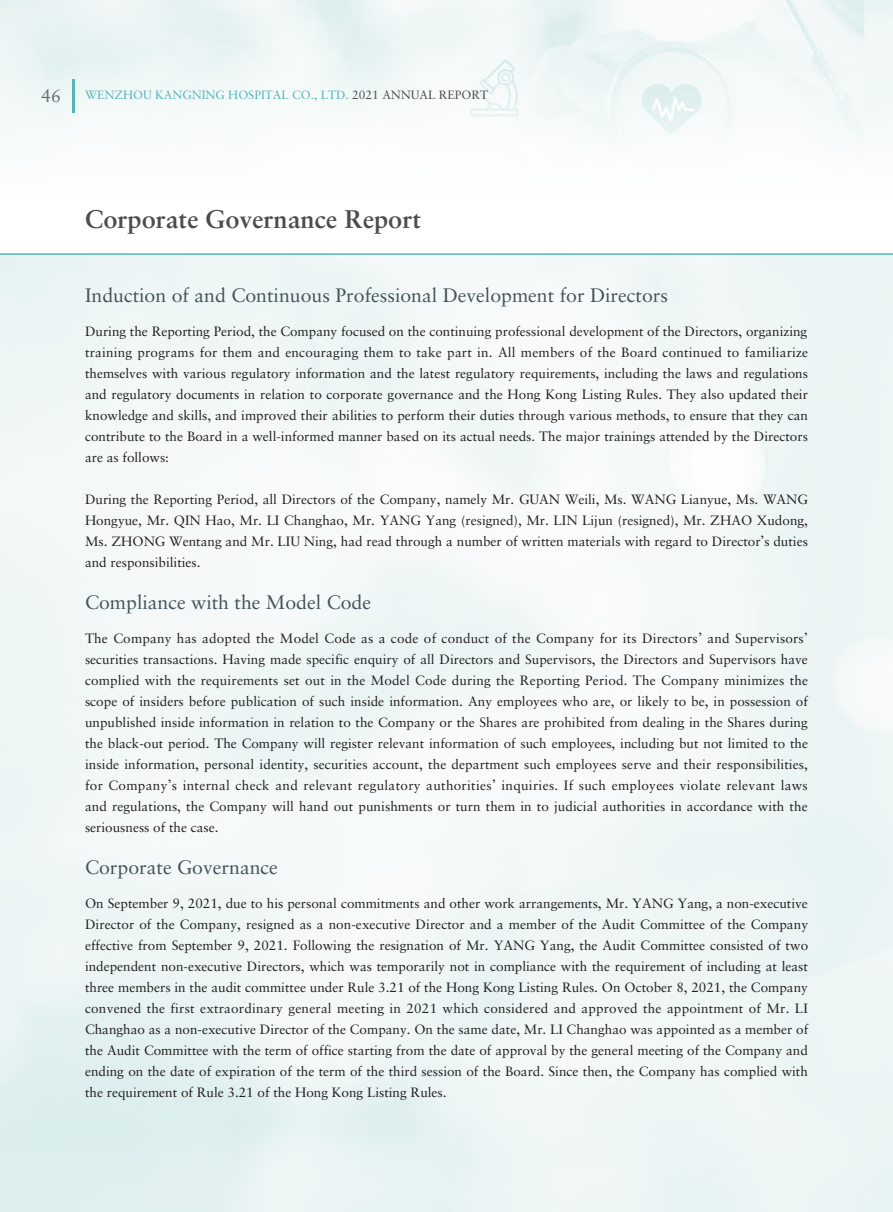
<style>
.page{position:relative;width:893px;height:1212px;background:#fff}
.page>*{position:absolute;margin:0;border:0;box-sizing:border-box;transform-origin:0 0}
.t1{font:700 25.5px "Sabon LT Std";color:#4b4c4d}
.t2{font:19.5px "Sabon LT Std";color:#42535a}
.t3{font:18px "Sabon LT Std";color:#6c6d70}
.t4{font:13.5px/21px "Sabon LT Std";color:#231f20;text-align:justify}
.t5{font:12px "Sabon LT Std";color:#55b6b3}
.s1{color:#4b4c4d}
</style>
<div class="page">
<hr style="left:0;top:253px;width:893px;height:2px;background:#55b6b3">
<img style="left:0;top:0;width:893px;height:143px">
<hr style="left:72px;top:79px;width:2px;height:33px;background:#55b6b3">
<h3 class="t3" style="left:41px;top:85px;width:22px">46</h3>
<p class="t5" style="left:85px;top:88px;width:405px">WENZHOU KANGNING HOSPITAL CO., LTD. <span class="s1">2021 ANNUAL REPORT</span></p>
<h1 class="t1" style="left:85px;top:203px;width:337px">Corporate Governance Report</h1>
<h2 class="t2" style="left:85px;top:284px;width:584px">Induction of and Continuous Professional Development for Directors</h2>
<p class="t4" style="left:85px;top:321px;width:725px">During the Reporting Period, the Company focused on the continuing professional development of the Directors, organizing training programs for them and encouraging them to take part in. All members of the Board continued to familiarize themselves with various regulatory information and the latest regulatory requirements, including the laws and regulations and regulatory documents in relation to corporate governance and the Hong Kong Listing Rules. They also updated their knowledge and skills, and improved their abilities to perform their duties through various methods, to ensure that they can contribute to the Board in a well-informed manner based on its actual needs. The major trainings attended by the Directors are as follows:</p>
<p class="t4" style="left:85px;top:489px;width:724px">During the Reporting Period, all Directors of the Company, namely Mr. GUAN Weili, Ms. WANG Lianyue, Ms. WANG Hongyue, Mr. QIN Hao, Mr. LI Changhao, Mr. YANG Yang (resigned), Mr. LIN Lijun (resigned), Mr. ZHAO Xudong, Ms. ZHONG Wentang and Mr. LIU Ning, had read through a number of written materials with regard to Director’s duties and responsibilities.</p>
<h2 class="t2" style="left:85px;top:591px;width:288px">Compliance with the Model Code</h2>
<p class="t4" style="left:85px;top:627px;width:724px">The Company has adopted the Model Code as a code of conduct of the Company for its Directors’ and Supervisors’ securities transactions. Having made specific enquiry of all Directors and Supervisors, the Directors and Supervisors have complied with the requirements set out in the Model Code during the Reporting Period. The Company minimizes the scope of insiders before publication of such inside information. Any employees who are, or likely to be, in possession of unpublished inside information in relation to the Company or the Shares are prohibited from dealing in the Shares during the black-out period. The Company will register relevant information of such employees, including but not limited to the inside information, personal identity, securities account, the department such employees serve and their responsibilities, for Company’s internal check and relevant regulatory authorities’ inquiries. If such employees violate relevant laws and regulations, the Company will hand out punishments or turn them in to judicial authorities in accordance with the seriousness of the case.</p>
<h2 class="t2" style="left:85px;top:855px;width:194px">Corporate Governance</h2>
<p class="t4" style="left:85px;top:892px;width:725px">On September 9, 2021, due to his personal commitments and other work arrangements, Mr. YANG Yang, a non-executive Director of the Company, resigned as a non-executive Director and a member of the Audit Committee of the Company effective from September 9, 2021. Following the resignation of Mr. YANG Yang, the Audit Committee consisted of two independent non-executive Directors, which was temporarily not in compliance with the requirement of including at least three members in the audit committee under Rule 3.21 of the Hong Kong Listing Rules. On October 8, 2021, the Company convened the first extraordinary general meeting in 2021 which considered and approved the appointment of Mr. LI Changhao as a non-executive Director of the Company. On the same date, Mr. LI Changhao was appointed as a member of the Audit Committee with the term of office starting from the date of approval by the general meeting of the Company and ending on the date of expiration of the term of the third session of the Board. Since then, the Company has complied with the requirement of Rule 3.21 of the Hong Kong Listing Rules.</p>
</div>
